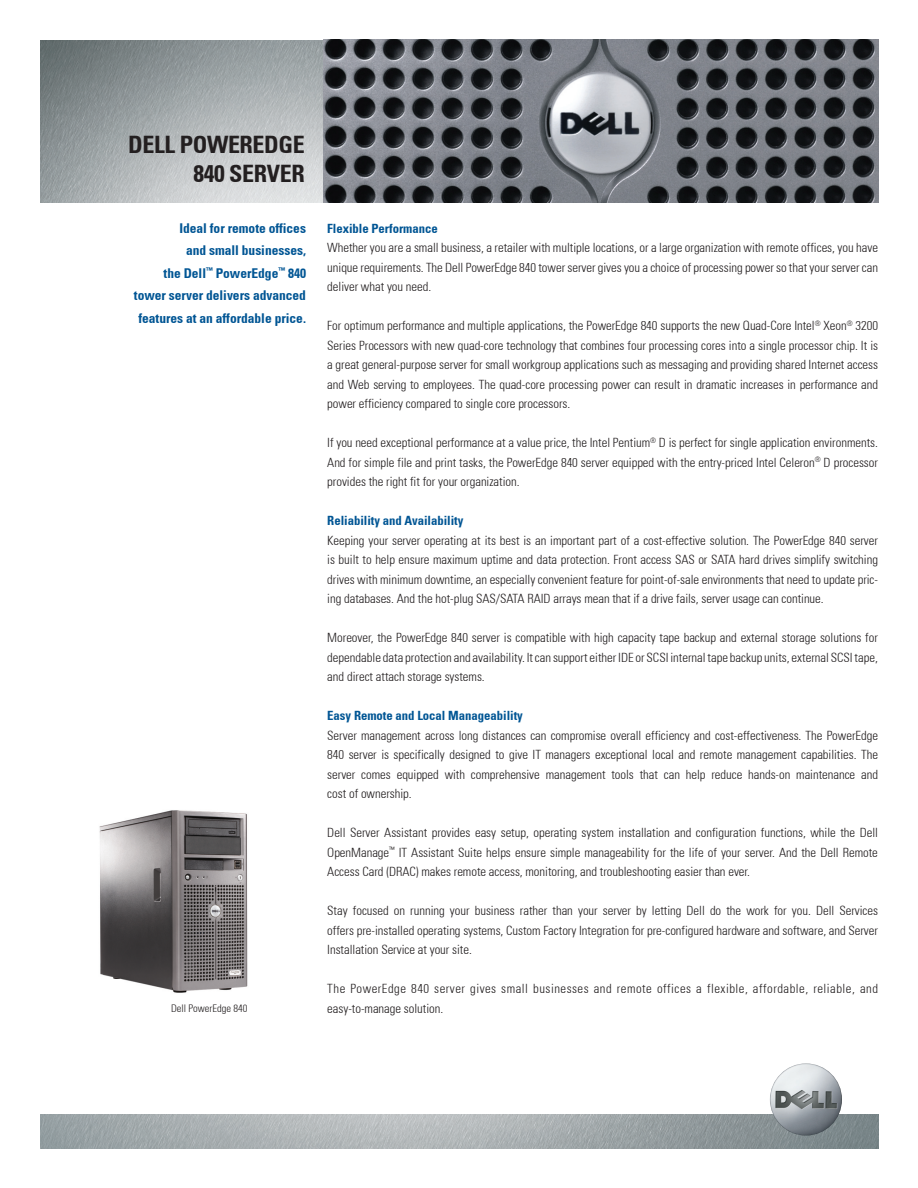
<style>
.page{position:relative;width:918px;height:1188px;background:#fff}
.page>*{position:absolute;margin:0;border:0;box-sizing:border-box;transform-origin:0 0}
.t1{font:700 condensed 24px "Univers 67";letter-spacing:-.015em;color:#231f20}
.t2{font:700 condensed 13.5px/22.5px "Univers 67";letter-spacing:-.005em;color:#005594;text-align:right}
.t3{font:300 condensed 12.75px/19.5px "Univers 47";letter-spacing:-.005em;color:#231f20;text-align:justify}
.t4{font:300 condensed 12.75px/19.5px "Univers 47";letter-spacing:.04em;color:#231f20}
.t5{font:700 condensed 12.75px "Univers 67";letter-spacing:-.005em;color:#005594}
.t6{font:300 condensed 10.5px "Univers 47";color:#231f20}
</style>
<div class="page">
<img style="left:40px;top:40px;width:838px;height:163px">
<img style="left:40px;top:1114px;width:838px;height:34px">
<img style="left:770px;top:1063px;width:72px;height:73px;border-radius:50%">
<img style="left:99px;top:810px;width:149px;height:183px">
<p class="t1" style="left:128px;top:130px;width:178px">Dell PowerEdge</p>
<p class="t1" style="left:193px;top:159px;width:113px">840 Server</p>
<p class="t2" style="left:134px;top:216px;width:174px">Ideal for remote offices<br>and small businesses,<br>the Dell<sup>™</sup> PowerEdge<sup>™</sup> 840 tower server delivers advanced features at an affordable price.</p>
<p class="t6" style="left:171px;top:1002px;width:78px">Dell PowerEdge 840</p>
<p class="t5" style="left:327px;top:220px;width:112px">Flexible Performance</p>
<p class="t3" style="left:327px;top:238px;width:552px">Whether you are a small business, a retailer with multiple locations, or a large organization with remote offices, you have unique requirements. The Dell PowerEdge 840 tower server gives you a choice of processing power so that your server can deliver what you need.</p>
<p class="t3" style="left:327px;top:316px;width:552px">For optimum performance and multiple applications, the PowerEdge 840 supports the new Quad-Core Intel<sup>®</sup> Xeon<sup>®</sup> 3200<br>Series Processors with new quad-core technology that combines four processing cores into a single processor chip. It is a great general-purpose server for small workgroup applications such as messaging and providing shared Internet access and Web serving to employees. The quad-core processing power can result in dramatic increases in performance and power efficiency compared to single core processors.</p>
<p class="t3" style="left:327px;top:433px;width:552px">If you need exceptional performance at a value price, the Intel Pentium<sup>®</sup> D is perfect for single application environments.<br>And for simple file and print tasks, the PowerEdge 840 server equipped with the entry-priced Intel Celeron<sup>®</sup> D processor provides the right fit for your organization.</p>
<p class="t5" style="left:327px;top:513px;width:138px">Reliability and Availability</p>
<p class="t3" style="left:327px;top:530px;width:552px">Keeping your server operating at its best is an important part of a cost-effective solution. The PowerEdge 840 server is built to help ensure maximum uptime and data protection. Front access SAS or SATA hard drives simplify switching drives with minimum downtime, an especially convenient feature for point-of-sale environments that need to update pric&shy;ing databases. And the hot-plug SAS/SATA RAID arrays mean that if a drive fails, server usage can continue.</p>
<p class="t3" style="left:327px;top:628px;width:552px">Moreover, the PowerEdge 840 server is compatible with high capacity tape backup and external storage solutions for dependable data protection and availability. It can support either IDE or SCSI internal tape backup units, external SCSI tape, and direct attach storage systems.</p>
<p class="t5" style="left:327px;top:708px;width:197px">Easy Remote and Local Manageability</p>
<p class="t3" style="left:327px;top:725px;width:552px">Server management across long distances can compromise overall efficiency and cost-effectiveness. The PowerEdge 840 server is specifically designed to give IT managers exceptional local and remote management capabilities. The server comes equipped with comprehensive management tools that can help reduce hands-on maintenance and cost of ownership.</p>
<p class="t3" style="left:327px;top:823px;width:552px">Dell Server Assistant provides easy setup, operating system installation and configuration functions, while the Dell OpenManage<sup>™</sup> IT Assistant Suite helps ensure simple manageability for the life of your server. And the Dell Remote Access Card (DRAC) makes remote access, monitoring, and troubleshooting easier than ever.</p>
<p class="t3" style="left:327px;top:901px;width:552px">Stay focused on running your business rather than your server by letting Dell do the work for you. Dell Services offers pre-installed operating systems, Custom Factory Integration for pre-configured hardware and software, and Server Installation Service at your site.</p>
<p class="t4" style="left:327px;top:979px;width:552px">The PowerEdge 840 server gives small businesses and remote offices a flexible, affordable, reliable, and easy-to-manage solution.</p>
</div>
